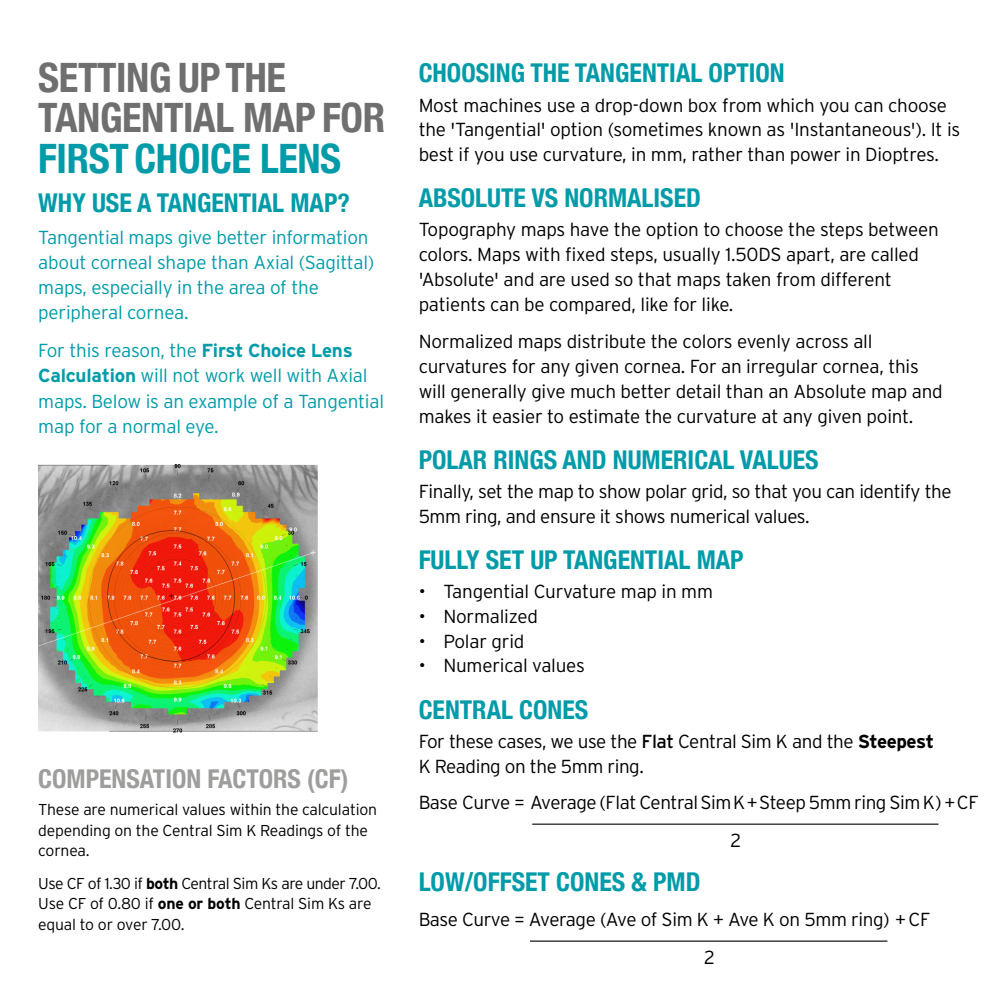
<style>
.page{position:relative;width:1002px;height:1002px;background:#fff}
.page>*{position:absolute;margin:0;border:0;box-sizing:border-box;transform-origin:0 0}
.t1{font:700 condensed 40.5px/40.5px "Helvetica Neue";letter-spacing:-.01em;color:#706f6f}
.t2{font:700 condensed 40.5px "Helvetica Neue";letter-spacing:-.01em;color:#009ba9}
.t3{font:700 condensed 25.88px "Helvetica Neue";color:#009ba9}
.t4{font:700 condensed 25.88px "Helvetica Neue";color:#9d9d9c}
.t5{font:300 18.9px/24.8px "Interstate";letter-spacing:-.01em;color:#000}
.t6{font:300 18.9px/25.2px "Interstate";letter-spacing:-.01em;color:#009ba9}
.t7{font:300 15.75px/20.2px "Interstate";letter-spacing:-.03em;color:#000}
.t8{font:300 15.75px/20.2px "Interstate";letter-spacing:-.01em;color:#000}
.s1{font-weight:700}
.s2{font-weight:400}
</style>
<div class="page">
<hr style="left:530px;top:940px;width:357px;height:1px;background:#000">
<hr style="left:532px;top:823px;width:406px;height:1px;background:#000">
<img style="left:38px;top:465px;width:279px;height:268px">
<h1 class="t1" style="left:38px;top:54px;width:348px">SETTING UP THE<br>TANGENTIAL MAP FOR</h1>
<h1 class="t2" style="left:38px;top:125px;width:304px">FIRST CHOICE LENS</h1>
<h2 class="t3" style="left:38px;top:182px;width:313px">WHY USE A TANGENTIAL MAP?</h2>
<p class="t6" style="left:38px;top:224px;width:337px">Tangential maps give better information about corneal shape than Axial (Sagittal) maps, especially in the area of the peripheral cornea.</p>
<p class="t6" style="left:38px;top:338px;width:347px">For this reason, the <span class="s1">First Choice Lens Calculation</span> will not work well with Axial maps. Below is an example of a Tangential map for a normal eye.</p>
<h2 class="t4" style="left:38px;top:757px;width:311px">COMPENSATION FACTORS (CF)</h2>
<p class="t8" style="left:38px;top:799px;width:340px">These are numerical values within the calculation depending on the Central Sim K Readings of the cornea.</p>
<p class="t7" style="left:38px;top:873px;width:344px">Use CF of 1.30 if <span class="s1">both</span> Central Sim Ks are under 7.00.<br>Use CF of 0.80 if <span class="s1">one or both</span> Central Sim Ks are equal to or over 7.00.</p>
<h2 class="t3" style="left:418px;top:52px;width:367px">CHOOSING THE TANGENTIAL OPTION</h2>
<p class="t5" style="left:418px;top:92px;width:543px">Most machines use a drop-down box from which you can choose the 'Tangential' option (sometimes known as 'Instantaneous'). It is best if you use curvature, in mm, rather than power in Dioptres.</p>
<h2 class="t3" style="left:418px;top:176px;width:284px">ABSOLUTE VS NORMALISED</h2>
<p class="t5" style="left:418px;top:217px;width:521px">Topography maps have the option to choose the steps between colors. Maps with fixed steps, usually 1.50DS apart, are called 'Absolute' and are used so that maps taken from different patients can be compared, like for like.</p>
<p class="t5" style="left:418px;top:329px;width:525px">Normalized maps distribute the colors evenly across all curvatures for any given cornea. For an irregular cornea, this will generally give much better detail than an Absolute map and makes it easier to estimate the curvature at any given point.</p>
<h2 class="t3" style="left:418px;top:438px;width:401px">POLAR RINGS AND NUMERICAL VALUES</h2>
<p class="t5" style="left:418px;top:478px;width:534px">Finally, set the map to show polar grid, so that you can identify the<br>5mm ring, and ensure it shows numerical values.</p>
<h2 class="t3" style="left:418px;top:538px;width:326px">FULLY SET UP TANGENTIAL MAP</h2>
<p class="t5" style="left:418px;top:579px;width:296px">• Tangential Curvature map in mm</p>
<p class="t5" style="left:418px;top:603px;width:121px">• Normalized</p>
<p class="t5" style="left:418px;top:628px;width:107px">• Polar grid</p>
<p class="t5" style="left:418px;top:653px;width:168px">• Numerical values</p>
<h2 class="t3" style="left:418px;top:687px;width:171px">CENTRAL CONES</h2>
<p class="t5" style="left:418px;top:728px;width:517px">For these cases, we use the <span class="s2">Flat</span> Central Sim K and the <span class="s1">Steepest<br></span>K Reading on the 5mm ring.</p>
<p class="t5" style="left:730px;top:783px;width:250px;line-height:37.8px;text-indent:-312px">Base Curve = Average (Flat Central Sim K + Steep 5mm ring Sim K) + CF<br>2</p>
<h2 class="t3" style="left:418px;top:860px;width:283px">LOW/OFFSET CONES &amp; PMD</h2>
<p class="t5" style="left:704px;top:900px;width:228px;line-height:37.8px;text-indent:-285px">Base Curve = Average (Ave of Sim K + Ave K on 5mm ring) + CF<br>2</p>
</div>
